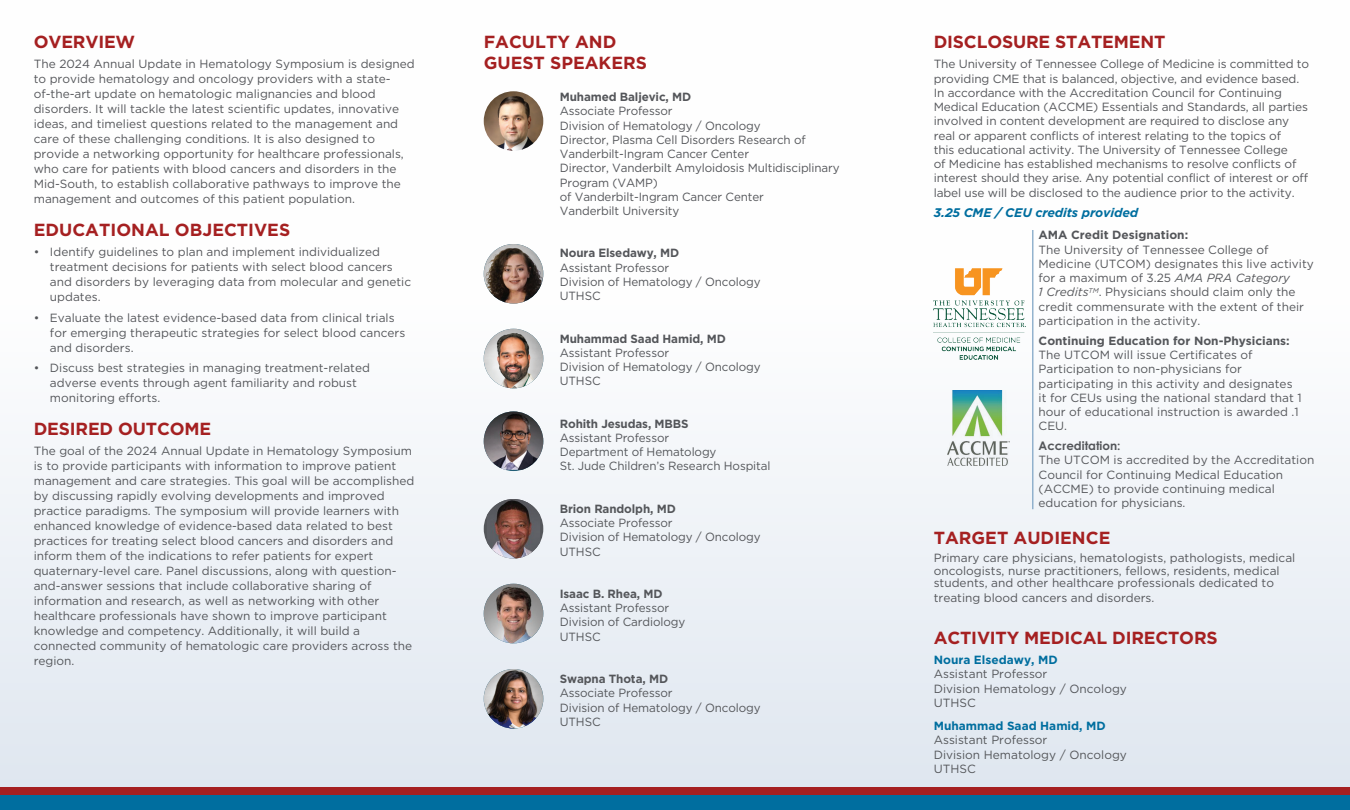
<style>
.page{position:relative;width:1350px;height:810px;background:#fff}
.page>*{position:absolute;margin:0;border:0;box-sizing:border-box;transform-origin:0 0}
.t1{font:700 17.5px/21px "Gotham";letter-spacing:-.01em;color:#a52021}
.t2{font:italic 700 12.5px "Gotham";letter-spacing:-.01em;color:#006e9f}
.t3{font:11.88px/14.2px "Gotham";color:#54565a}
.t4{font:700 11.88px "Gotham";letter-spacing:-.01em;color:#54565a}
.t5{font:700 11.88px "Gotham";color:#006e9f}
.t6{font:700 11.88px "Century Gothic Pro";color:#54565a}
.s1{font-style:italic}
</style>
<div class="page">
<div style="left:0;top:0;width:1350px;height:810px;background:linear-gradient(to bottom,#fff,#e2e9f1)"></div>
<img style="left:933px;top:269px;width:92px;height:91px">
<div style="left:944px;top:387px;width:68px;height:81px;background:linear-gradient(to right,#f8fafb,#f8fafb)"></div>
<img style="left:948px;top:391px;width:61px;height:75px">
<hr style="left:1032px;top:230px;width:1px;height:279px;background:#7ea4c5">
<img style="left:484px;top:91px;width:59px;height:60px;border-radius:30px">
<img style="left:484px;top:411px;width:59px;height:59px">
<img style="left:484px;top:329px;width:59px;height:59px;border-radius:30px">
<img style="left:484px;top:244px;width:59px;height:60px;border-radius:30px">
<div style="left:484px;top:499px;width:59px;height:60px;background:#54565a;border-radius:50%"></div>
<img style="left:487px;top:499px;width:53px;height:60px">
<img style="left:484px;top:584px;width:59px;height:59px;border-radius:30px">
<img style="left:484px;top:669px;width:59px;height:60px;border-radius:30px">
<div style="left:0;top:788px;width:1350px;height:22px;background:#a52021"></div>
<div style="left:0;top:795px;width:1350px;height:15px;background:#006e9f"></div>
<h1 class="t1" style="left:34px;top:31px;width:103px">OVERVIEW</h1>
<p class="t3" style="left:34px;top:57px;width:383px;line-height:15px">The 2024 Annual Update in Hematology Symposium is designed to provide hematology and oncology providers with a state&shy;of-the-art update on hematologic malignancies and blood disorders. It will tackle the latest scientific updates, innovative ideas, and timeliest questions related to the management and care of these challenging conditions. It is also designed to provide a networking opportunity for healthcare professionals, who care for patients with blood cancers and disorders in the Mid-South, to establish collaborative pathways to improve the management and outcomes of this patient population.</p>
<h1 class="t1" style="left:34px;top:219px;width:258px">EDUCATIONAL OBJECTIVES</h1>
<p class="t3" style="left:50px;top:245px;width:363px;line-height:15px;text-indent:-16px">• Identify guidelines to plan and implement individualized treatment decisions for patients with select blood cancers and disorders by leveraging data from molecular and genetic updates.</p>
<p class="t3" style="left:50px;top:310px;width:357px;line-height:15px;text-indent:-16px">• Evaluate the latest evidence-based data from clinical trials for emerging therapeutic strategies for select blood cancers and disorders.</p>
<p class="t3" style="left:50px;top:361px;width:322px;line-height:15px;text-indent:-16px">• Discuss best strategies in managing treatment-related adverse events through agent familiarity and robust monitoring efforts.</p>
<h1 class="t1" style="left:34px;top:418px;width:179px">DESIRED OUTCOME</h1>
<p class="t3" style="left:34px;top:444px;width:382px;line-height:15px">The goal of the 2024 Annual Update in Hematology Symposium is to provide participants with information to improve patient management and care strategies. This goal will be accomplished by discussing rapidly evolving developments and improved practice paradigms. The symposium will provide learners with enhanced knowledge of evidence-based data related to best practices for treating select blood cancers and disorders and inform them of the indications to refer patients for expert quaternary-level care. Panel discussions, along with question&shy;and-answer sessions that include collaborative sharing of information and research, as well as networking with other healthcare professionals have shown to improve participant knowledge and competency. Additionally, it will build a connected community of hematologic care providers across the region.</p>
<h1 class="t1" style="left:484px;top:31px;width:165px">FACULTY AND<br>GUEST SPEAKERS</h1>
<p class="t4" style="left:560px;top:90px;width:133px">Muhamed Baljevic, MD</p>
<p class="t3" style="left:560px;top:104px;width:281px">Associate Professor<br>Division of Hematology / Oncology<br>Director, Plasma Cell Disorders Research of Vanderbilt-Ingram Cancer Center<br>Director, Vanderbilt Amyloidosis Multidisciplinary Program (VAMP)<br>of Vanderbilt-Ingram Cancer Center<br>Vanderbilt University</p>
<p class="t4" style="left:560px;top:246px;width:121px">Noura Elsedawy, MD</p>
<p class="t3" style="left:560px;top:260px;width:202px">Assistant Professor<br>Division of Hematology / Oncology<br>UTHSC</p>
<p class="t4" style="left:560px;top:332px;width:168px">Muhammad Saad Hamid, MD</p>
<p class="t3" style="left:560px;top:345px;width:202px">Assistant Professor<br>Division of Hematology / Oncology<br>UTHSC</p>
<p class="t4" style="left:560px;top:417px;width:130px">Rohith Jesudas, MBBS</p>
<p class="t3" style="left:560px;top:431px;width:212px">Assistant Professor<br>Department of Hematology<br>St. Jude Children’s Research Hospital</p>
<p class="t4" style="left:560px;top:502px;width:118px">Brion Randolph, MD</p>
<p class="t3" style="left:560px;top:516px;width:202px">Associate Professor<br>Division of Hematology / Oncology<br>UTHSC</p>
<p class="t4" style="left:560px;top:587px;width:104px">Isaac B. Rhea, MD</p>
<p class="t3" style="left:560px;top:601px;width:127px">Assistant Professor<br>Division of Cardiology<br>UTHSC</p>
<p class="t4" style="left:560px;top:672px;width:110px">Swapna Thota, MD</p>
<p class="t3" style="left:560px;top:686px;width:202px">Associate Professor<br>Division of Hematology / Oncology<br>UTHSC</p>
<h1 class="t1" style="left:934px;top:31px;width:233px">DISCLOSURE STATEMENT</h1>
<p class="t3" style="left:934px;top:57px;width:377px">The University of Tennessee College of Medicine is committed to providing CME that is balanced, objective, and evidence based.<br>In accordance with the Accreditation Council for Continuing Medical Education (ACCME) Essentials and Standards, all parties involved in content development are required to disclose any real or apparent conflicts of interest relating to the topics of<br>this educational activity. The University of Tennessee College<br>of Medicine has established mechanisms to resolve conflicts of interest should they arise. Any potential conflict of interest or off label use will be disclosed to the audience prior to the activity.</p>
<p class="t2" style="left:934px;top:206px;width:206px">3.25 CME / CEU credits provided</p>
<p class="t4" style="left:1039px;top:228px;width:151px">AMA Credit Designation:</p>
<p class="t3" style="left:1039px;top:242px;width:277px">The University of Tennessee College of Medicine (UTCOM) designates this live activity for a maximum of 3.25 <span class="s1">AMA PRA Category<br>1 Credits</span><sup>TM</sup>. Physicians should claim only the credit commensurate with the extent of their participation in the activity.</p>
<p class="t4" style="left:1039px;top:334px;width:253px">Continuing Education for Non-Physicians:</p>
<p class="t3" style="left:1039px;top:348px;width:265px">The UTCOM will issue Certificates of Participation to non-physicians for participating in this activity and designates it for CEUs using the national standard that 1 hour of educational instruction is awarded .1<br>CEU.</p>
<p class="t6" style="left:1039px;top:439px;width:83px">Accreditation:</p>
<p class="t3" style="left:1039px;top:453px;width:277px">The UTCOM is accredited by the Accreditation Council for Continuing Medical Education (ACCME) to provide continuing medical education for physicians.</p>
<h1 class="t1" style="left:934px;top:527px;width:178px">TARGET AUDIENCE</h1>
<p class="t3" style="left:934px;top:552px;width:363px;line-height:12.5px">Primary care physicians, hematologists, pathologists, medical oncologists, nurse practitioners, fellows, residents, medical students, and other healthcare professionals dedicated to</p>
<p class="t3" style="left:934px;top:590px;width:222px">treating blood cancers and disorders.</p>
<h1 class="t1" style="left:934px;top:627px;width:285px">ACTIVITY MEDICAL DIRECTORS</h1>
<p class="t5" style="left:934px;top:653px;width:125px">Noura Elsedawy, MD</p>
<p class="t3" style="left:934px;top:667px;width:195px">Assistant Professor<br>Division Hematology / Oncology<br>UTHSC</p>
<p class="t5" style="left:934px;top:719px;width:174px">Muhammad Saad Hamid, MD</p>
<p class="t3" style="left:934px;top:733px;width:195px">Assistant Professor<br>Division Hematology / Oncology<br>UTHSC</p>
</div>
